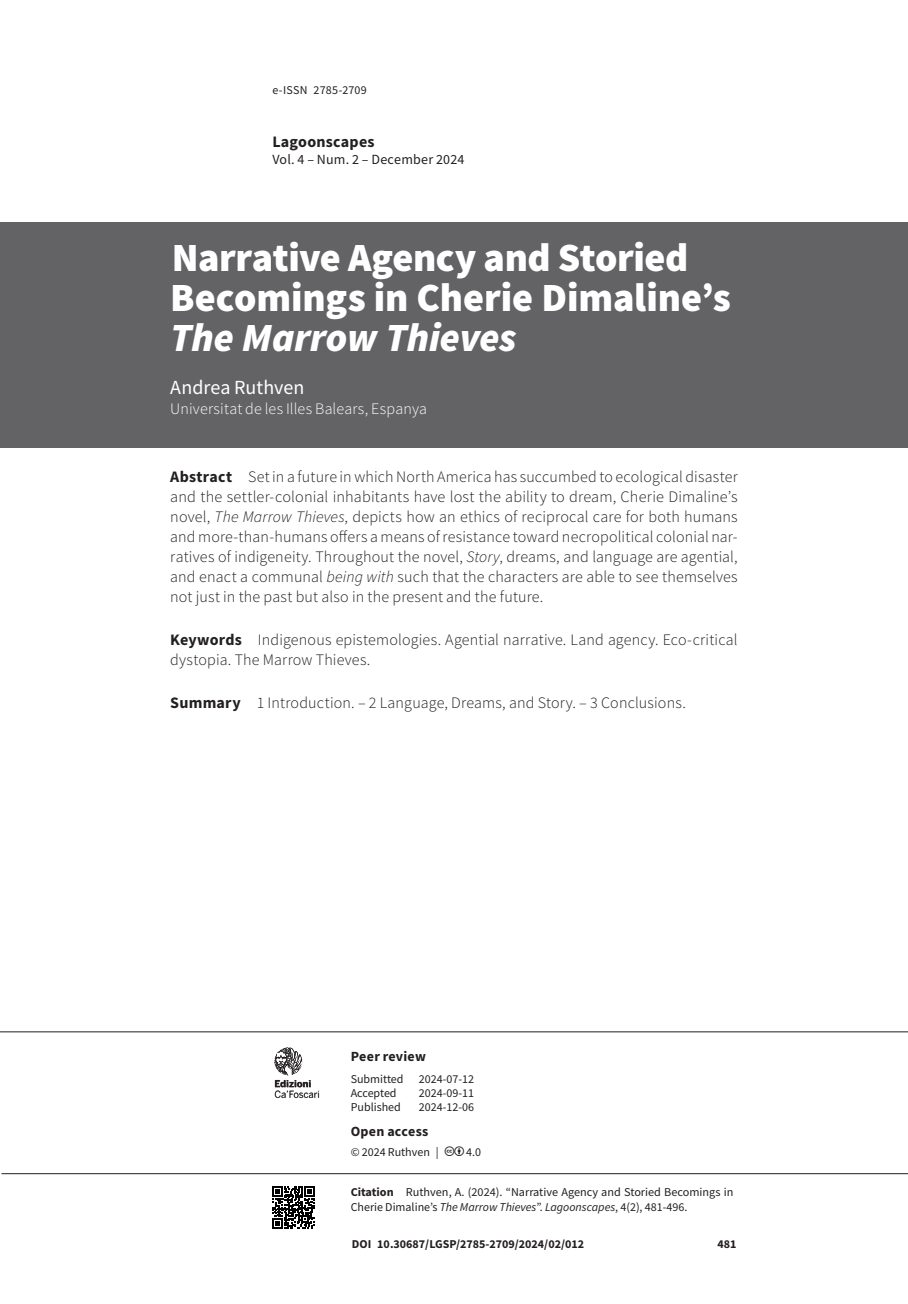
<style>
.page{position:relative;width:908px;height:1304px;background:#fff}
.page>*{position:absolute;margin:0;border:0;box-sizing:border-box;transform-origin:0 0}
.t1{font:900 40px/40px "Source Sans Pro";letter-spacing:-.005em;color:#fff}
.t2{font:italic 900 40px "Source Sans Pro";letter-spacing:-.005em;color:#fff}
.t3{font:20px "Source Sans Pro";color:#fff}
.t4{font:300 16px/20px "Source Sans Pro";letter-spacing:.01em;color:#231f20;text-align:justify}
.t5{font:300 16px "Source Sans Pro";letter-spacing:.01em;color:#fff}
.t6{font:700 16px "Source Sans Pro";letter-spacing:.015em;color:#231f20}
.t7{font:14px "Source Sans Pro";letter-spacing:.015em;color:#231f20}
.t8{font:700 14px "Source Sans Pro";letter-spacing:.02em;color:#231f20}
.t9{font:12px/15px "Source Sans Pro";color:#231f20}
.t10{font:700 12px "Source Sans Pro";color:#231f20}
.t11{font:9.6px "Benton Sans";letter-spacing:-.01em;color:#231f20}
.t12{font:700 9.6px "Benton Sans";color:#231f20}
.s1{font-weight:700}
.s2{font-style:italic}
</style>
<div class="page">
<hr style="left:2px;top:1173px;width:905px;height:1px;background:#231f20">
<hr style="left:0;top:1031px;width:907px;height:1px;background:#231f20">
<svg style="left:274px;top:1047px;width:45px;height:51px"></svg>
<svg style="left:272px;top:1187px;width:42px;height:41px"></svg>
<div style="left:0;top:223px;width:907px;height:225px;background:#636366"></div>
<p class="t9" style="left:272px;top:82px;width:96px">e-ISSN 2785-2709</p>
<p class="t6" style="left:272px;top:131px;width:104px">Lagoonscapes</p>
<p class="t7" style="left:272px;top:150px;width:193px">Vol. 4 – Num. 2 – December 2024</p>
<h1 class="t1" style="left:170px;top:237px;width:562px">Narrative Agency and Storied<br>Becomings in Cherie Dimaline’s</h1>
<h1 class="t2" style="left:170px;top:310px;width:348px">The Marrow Thieves</h1>
<p class="t3" style="left:170px;top:375px;width:136px">Andrea Ruthven</p>
<p class="t5" style="left:170px;top:399px;width:258px">Universitat de les Illes Balears, Espanya</p>
<p class="t4" style="left:170px;top:467px;width:568px"><span class="s1">Abstract</span> Set in a future in which North America has succumbed to ecological disaster and the settler-colonial inhabitants have lost the ability to dream, Cherie Dimaline’s novel, <span class="s2">The Marrow Thieves</span>, depicts how an ethics of reciprocal care for both humans and more-than-humans offers a means of resistance toward necropolitical colonial nar&shy;ratives of indigeneity. Throughout the novel, <span class="s2">Story</span>, dreams, and language are agential, and enact a communal <span class="s2">being with</span> such that the characters are able to see themselves not just in the past but also in the present and the future.</p>
<p class="t4" style="left:170px;top:630px;width:568px"><span class="s1">Keywords</span> Indigenous epistemologies. Agential narrative. Land agency. Eco-critical dystopia. The Marrow Thieves.</p>
<p class="t4" style="left:170px;top:692px;width:517px"><span class="s1">Summary</span> 1 Introduction. – 2 Language, Dreams, and Story. – 3 Conclusions.</p>
<p class="t12" style="left:274px;top:1078px;width:38px">Edizioni</p>
<p class="t11" style="left:274px;top:1088px;width:47px">Ca’Foscari</p>
<p class="t8" style="left:350px;top:1046px;width:77px">Peer review</p>
<p class="t9" style="left:350px;top:1071px;width:54px">Submitted</p>
<p class="t9" style="left:418px;top:1071px;width:57px">2024-07-12</p>
<p class="t9" style="left:350px;top:1085px;width:47px">Accepted</p>
<p class="t9" style="left:418px;top:1085px;width:57px">2024-09-11</p>
<p class="t9" style="left:350px;top:1099px;width:52px">Published</p>
<p class="t9" style="left:418px;top:1099px;width:57px">2024-12-06</p>
<p class="t8" style="left:350px;top:1122px;width:79px">Open access</p>
<p class="t9" style="left:350px;top:1144px;width:90px">© 2024 Ruthven |</p>
<p class="t9" style="left:466px;top:1144px;width:16px">4.0</p>
<p class="t9" style="left:350px;top:1184px;width:384px"><span class="s1">Citation</span> Ruthven, A. (2024). “Narrative Agency and Storied Becomings in<br>Cherie Dimaline’s <span class="s2">The Marrow Thieves</span>”. <span class="s2">Lagoonscapes</span>, 4(2), 481-496.</p>
<p class="t10" style="left:351px;top:1235px;width:234px">DOI 10.30687/LGSP/2785-2709/2024/02/012</p>
<p class="t10" style="left:717px;top:1236px;width:21px">481</p>
</div>
